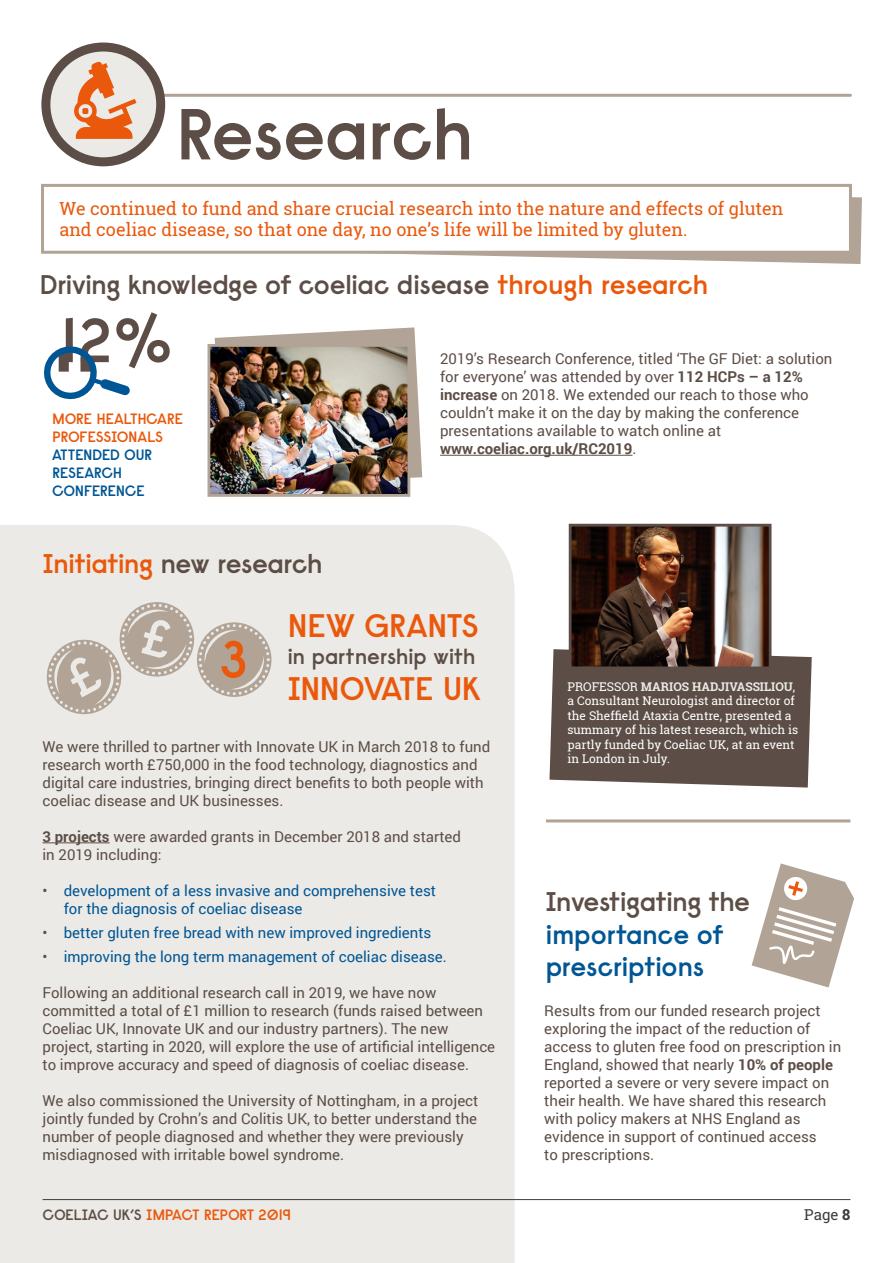
<style>
.page{position:relative;width:893px;height:1263px;background:#fff}
.page>*{position:absolute;margin:0;border:0;box-sizing:border-box;transform-origin:0 0}
.t1{font:600 72px "Raisonne";letter-spacing:-.015em;color:#5c4e47}
.t2{font:600 62.4px "Raisonne";color:#5c4e47}
.t3{font:600 52.5px "Raisonne";color:#ea580c}
.t4{font:600 32.55px "Raisonne";letter-spacing:-.02em;color:#ea580c}
.t5{font:600 27px "Raisonne";letter-spacing:-.025em;color:#5c4e47}
.t6{font:600 27px/32.4px "Raisonne";letter-spacing:-.015em;color:#005694}
.t7{font:600 21.75px "Raisonne";letter-spacing:-.015em;color:#5c4e47}
.t8{font:18px/21.6px "Roboto Slab";color:#ea580c}
.t9{font:15px/18px "Roboto";color:#5c4e47}
.t10{font:15px/18px "Roboto";color:#005694}
.t11{font:600 15px/18px "Raisonne";letter-spacing:-.02em;color:#ea580c}
.t12{font:600 15px/18px "Raisonne";letter-spacing:-.03em;color:#005694}
.t13{font:15px "Roboto Slab";color:#3c3c3b}
.t14{font:12px/14.4px "Roboto Slab";color:#fff}
.s1{color:#ea580c}
.s2{font-weight:700}
.s3{color:#5c4e47}
.s4{font-weight:700;color:#eceae6}
</style>
<div class="page">
<div style="left:0;top:525px;width:514px;height:738px;background:#eceae6"></div>
<hr style="left:43px;top:842px;width:67px;height:1px;background:#5c4e47">
<svg style="left:752px;top:863px;width:102px;height:124px"></svg>
<hr style="left:43px;top:1199px;width:807px;height:1px;background:#3c3c3b">
<svg style="left:407px;top:197px;width:455px;height:67px;fill:#b2a497"></svg>
<hr style="left:99px;top:94px;width:751px;height:3px;background:#b1a395">
<div style="left:41px;top:184px;width:811px;height:70px;background:#fff;border:3px solid #b1a395"></div>
<div style="left:549px;top:649px;width:263px;height:138px;background:#5c4e47"></div>
<img style="left:573px;top:528px;width:194px;height:137px">
<div style="left:569px;top:524px;width:202px;height:145px;border:3px solid #5c4e47"></div>
<svg style="left:51px;top:52px;width:105px;height:105px;background:#d9b7a4"></svg>
<div style="left:41px;top:43px;width:124px;height:123px;border:9px solid #5c4e47;border-radius:50%"></div>
<svg style="left:215px;top:327px;width:207px;height:161px"></svg>
<img style="left:211px;top:348px;width:195px;height:145px">
<div style="left:207px;top:344px;width:203px;height:153px;border:3px solid #b1a395"></div>
<hr style="left:440px;top:455px;width:192px;height:1px;background:#5c4e47">
<hr style="left:546px;top:819px;width:304px;height:3px;background:#b1a395">
<svg style="left:44px;top:346px;width:86px;height:54px"></svg>
<svg style="left:41px;top:598px;width:229px;height:121px;background:#d3ccc4"></svg>
<h1 class="t1" style="left:175px;top:88px;width:300px">Research</h1>
<p class="t8" style="left:60px;top:197px;width:725px">We continued to fund and share crucial research into the nature and effects of gluten and coeliac disease, so that one day, no one’s life will be limited by gluten.</p>
<h3 class="t5" style="left:40px;top:267px;width:670px">Driving knowledge of coeliac disease <span class="s1">through research</span></h3>
<h2 class="t2" style="left:61px;top:300px;width:113px">12%</h2>
<p class="t11" style="left:52px;top:410px;width:133px">MORE HEALTHCARE<br>PROFESSIONALS</p>
<p class="t12" style="left:52px;top:446px;width:102px">ATTENDED OUR<br>RESEARCH<br>CONFERENCE</p>
<h3 class="t5" style="left:43px;top:546px;width:282px"><span class="s1">Initiating</span> new research</h3>
<p class="t9" style="left:440px;top:349px;width:394px">2019’s Research Conference, titled ‘The GF Diet: a solution for everyone’ was attended by over <span class="s2">112 HCPs – a 12% increase</span> on 2018. We extended our reach to those who couldn’t make it on the day by making the conference presentations available to watch online at <span class="s2">www.coeliac.org.uk/RC2019</span>.</p>
<h3 class="t3" style="left:219px;top:625px;width:31px">3</h3>
<h3 class="t4" style="left:288px;top:605px;width:193px">NEW GRANTS</h3>
<h3 class="t7" style="left:288px;top:642px;width:189px">in partnership with</h3>
<h3 class="t4" style="left:288px;top:667px;width:195px">INNOVATE UK</h3>
<p class="t9" style="left:43px;top:737px;width:449px">We were thrilled to partner with Innovate UK in March 2018 to fund research worth £750,000 in the food technology, diagnostics and digital care industries, bringing direct benefits to both people with coeliac disease and UK businesses.</p>
<p class="t9" style="left:43px;top:827px;width:420px"><span class="s2">3 projects</span> were awarded grants in December 2018 and started in 2019 including:</p>
<p class="t10" style="left:64px;top:881px;width:374px;text-indent:-21px"><span class="s3">•</span> development of a less invasive and comprehensive test for the diagnosis of coeliac disease</p>
<p class="t10" style="left:43px;top:923px;width:390px"><span class="s3">•</span> better gluten free bread with new improved ingredients</p>
<p class="t10" style="left:43px;top:947px;width:406px"><span class="s3">•</span> improving the long term management of coeliac disease.</p>
<p class="t9" style="left:43px;top:983px;width:454px">Following an additional research call in 2019, we have now committed a total of £1 million to research (funds raised between Coeliac UK, Innovate UK and our industry partners). The new project, starting in 2020, will explore the use of artificial intelligence to improve accuracy and speed of diagnosis of coeliac disease.</p>
<p class="t9" style="left:43px;top:1091px;width:437px">We also commissioned the University of Nottingham, in a project jointly funded by Crohn’s and Colitis UK, to better understand the number of people diagnosed and whether they were previously misdiagnosed with irritable bowel syndrome.</p>
<p class="t14" style="left:567px;top:679px;width:232px">PROFESSOR <span class="s4">MARIOS HADJIVASSILIOU</span>, a Consultant Neurologist and director of the Sheffield Ataxia Centre, presented a summary of his latest research, which is partly funded by Coeliac UK, at an event in London in July.</p>
<h3 class="t5" style="left:545px;top:884px;width:206px">Investigating the</h3>
<h3 class="t6" style="left:545px;top:917px;width:180px">importance of prescriptions</h3>
<p class="t9" style="left:544px;top:1001px;width:298px">Results from our funded research project exploring the impact of the reduction of access to gluten free food on prescription in England, showed that nearly <span class="s2">10% of people </span>reported a severe or very severe impact on their health. We have shared this research with policy makers at NHS England as evidence in support of continued access<br>to prescriptions.</p>
<p class="t11" style="left:43px;top:1206px;width:250px"><span class="s3">COELIAC UK’S</span> IMPACT REPORT 2019</p>
<p class="t13" style="left:804px;top:1205px;width:48px">Page <span class="s2">8</span></p>
</div>
